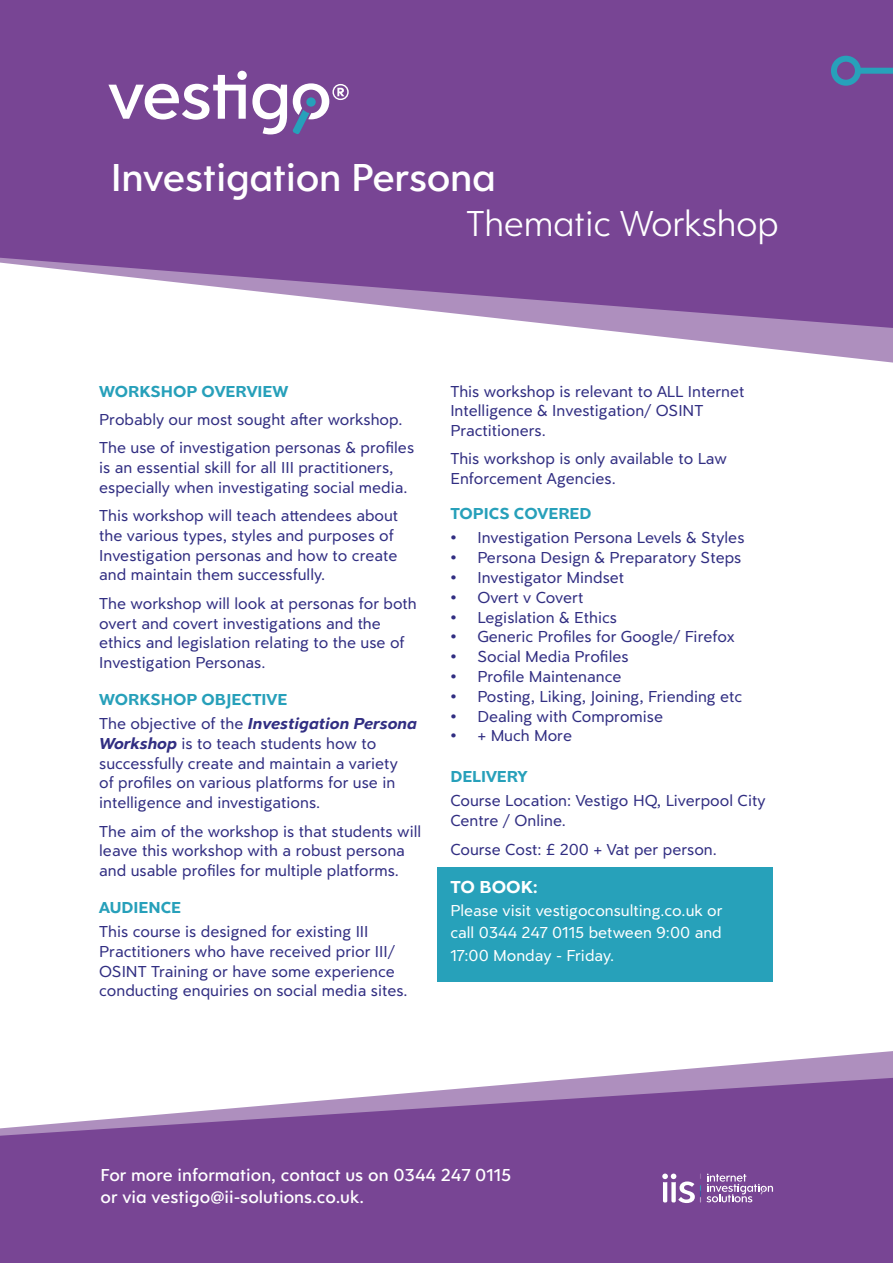
<style>
.page{position:relative;width:893px;height:1263px;background:#fff}
.page>*{position:absolute;margin:0;border:0;box-sizing:border-box;transform-origin:0 0}
.t1{font:500 40.5px "Clarika Geometric";letter-spacing:-.01em;color:#fff}
.t2{font:300 37.5px "Clarika Geometric";letter-spacing:-.01em;color:#fff}
.t3{font:500 18px/21.6px "Clarika Geometric";color:#fff}
.t4{font:700 18px "Clarika Grotesque";color:#fff}
.t5{font:16.5px/19.8px "Clarika Grotesque";color:#312e82}
.t6{font:16.5px "Clarika Grotesque";color:#fff}
.t7{font:700 16.5px "Clarika Grotesque";color:#27a0ba}
.s1{font-weight:700;font-style:italic}
.s2{font-weight:800}
</style>
<div class="page">
<svg style="left:585px;top:328px;width:308px;height:35px"></svg>
<svg style="left:0;top:227px;width:893px;height:101px;fill:#784594"></svg>
<div style="left:0;top:0;width:893px;height:227px;background:#784594"></div>
<svg style="left:583px;top:1051px;width:310px;height:27px"></svg>
<svg style="left:0;top:1078px;width:893px;height:185px;background:#875aa0"></svg>
<div style="left:858px;top:68px;width:35px;height:6px;background:#27a1ba"></div>
<div style="left:831px;top:56px;width:30px;height:30px;border:6px solid #27a1ba;border-radius:50%"></div>
<div style="left:237px;top:71px;width:10px;height:9px;background:#fff;border-radius:50%"></div>
<svg style="left:108px;top:75px;width:138px;height:45px"></svg>
<svg style="left:252px;top:83px;width:97px;height:51px"></svg>
<svg style="left:662px;top:1173px;width:111px;height:30px"></svg>
<div style="left:438px;top:867px;width:335px;height:114px;background:#27a1ba"></div>
<p class="t1" style="left:111px;top:150px;width:387px">Investigation Persona</p>
<p class="t2" style="left:466px;top:199px;width:314px">Thematic Workshop</p>
<p class="t7" style="left:99px;top:379px;width:191px">WORKSHOP OVERVIEW</p>
<p class="t5" style="left:99px;top:409px;width:305px">Probably our most sought after workshop.</p>
<p class="t5" style="left:99px;top:437px;width:316px">The use of investigation personas &amp; profiles is an essential skill for all III practitioners, especially when investigating social media.</p>
<p class="t5" style="left:99px;top:505px;width:301px">This workshop will teach attendees about the various types, styles and purposes of Investigation personas and how to create and maintain them successfully.</p>
<p class="t5" style="left:99px;top:593px;width:319px">The workshop will look at personas for both overt and covert investigations and the ethics and legislation relating to the use of Investigation Personas.</p>
<p class="t7" style="left:99px;top:688px;width:190px">WORKSHOP OBJECTIVE</p>
<p class="t5" style="left:99px;top:713px;width:319px">The objective of the <span class="s1">Investigation Persona Workshop</span> is to teach students how to successfully create and maintain a variety<br>of profiles on various platforms for use in intelligence and investigations.</p>
<p class="t5" style="left:99px;top:820px;width:323px">The aim of the workshop is that students will leave this workshop with a robust persona and usable profiles for multiple platforms.</p>
<p class="t7" style="left:99px;top:896px;width:84px">AUDIENCE</p>
<p class="t5" style="left:99px;top:921px;width:310px">This course is designed for existing III Practitioners who have received prior III/ OSINT Training or have some experience conducting enquiries on social media sites.</p>
<p class="t5" style="left:450px;top:381px;width:295px">This workshop is relevant to ALL Internet<br>Intelligence &amp; Investigation/ OSINT<br>Practitioners.</p>
<p class="t5" style="left:450px;top:448px;width:278px">This workshop is only available to Law<br>Enforcement Agencies.</p>
<p class="t7" style="left:450px;top:502px;width:143px">TOPICS COVERED</p>
<p class="t5" style="left:450px;top:527px;width:296px"><span class="s2">•</span> Investigation Persona Levels &amp; Styles</p>
<p class="t5" style="left:450px;top:547px;width:293px"><span class="s2">•</span> Persona Design &amp; Preparatory Steps</p>
<p class="t5" style="left:450px;top:567px;width:175px"><span class="s2">•</span> Investigator Mindset</p>
<p class="t5" style="left:450px;top:587px;width:135px"><span class="s2">•</span> Overt v Covert</p>
<p class="t5" style="left:450px;top:606px;width:168px"><span class="s2">•</span> Legislation &amp; Ethics</p>
<p class="t5" style="left:450px;top:626px;width:286px"><span class="s2">•</span> Generic Profiles for Google/ Firefox</p>
<p class="t5" style="left:450px;top:646px;width:180px"><span class="s2">•</span> Social Media Profiles</p>
<p class="t5" style="left:450px;top:666px;width:173px"><span class="s2">•</span> Profile Maintenance</p>
<p class="t5" style="left:450px;top:686px;width:293px"><span class="s2">•</span> Posting, Liking, Joining, Friending etc</p>
<p class="t5" style="left:450px;top:705px;width:214px"><span class="s2">•</span> Dealing with Compromise</p>
<p class="t5" style="left:450px;top:725px;width:123px"><span class="s2">•</span> + Much More</p>
<p class="t7" style="left:450px;top:765px;width:79px">DELIVERY</p>
<p class="t5" style="left:450px;top:790px;width:317px">Course Location: Vestigo HQ, Liverpool City<br>Centre / Online.</p>
<p class="t5" style="left:450px;top:838px;width:268px">Course Cost: £ 200 + Vat per person.</p>
<p class="t4" style="left:450px;top:874px;width:89px">TO BOOK:</p>
<p class="t6" style="left:450px;top:899px;width:274px">Please visit vestigoconsulting.co.uk or</p>
<p class="t6" style="left:450px;top:922px;width:273px">call 0344 247 0115 between 9:00 and</p>
<p class="t6" style="left:450px;top:944px;width:165px">17:00 Monday - Friday.</p>
<p class="t3" style="left:101px;top:1164px;width:412px">For more information, contact us on 0344 247 0115 or via vestigo@ii-solutions.co.uk.</p>
</div>
